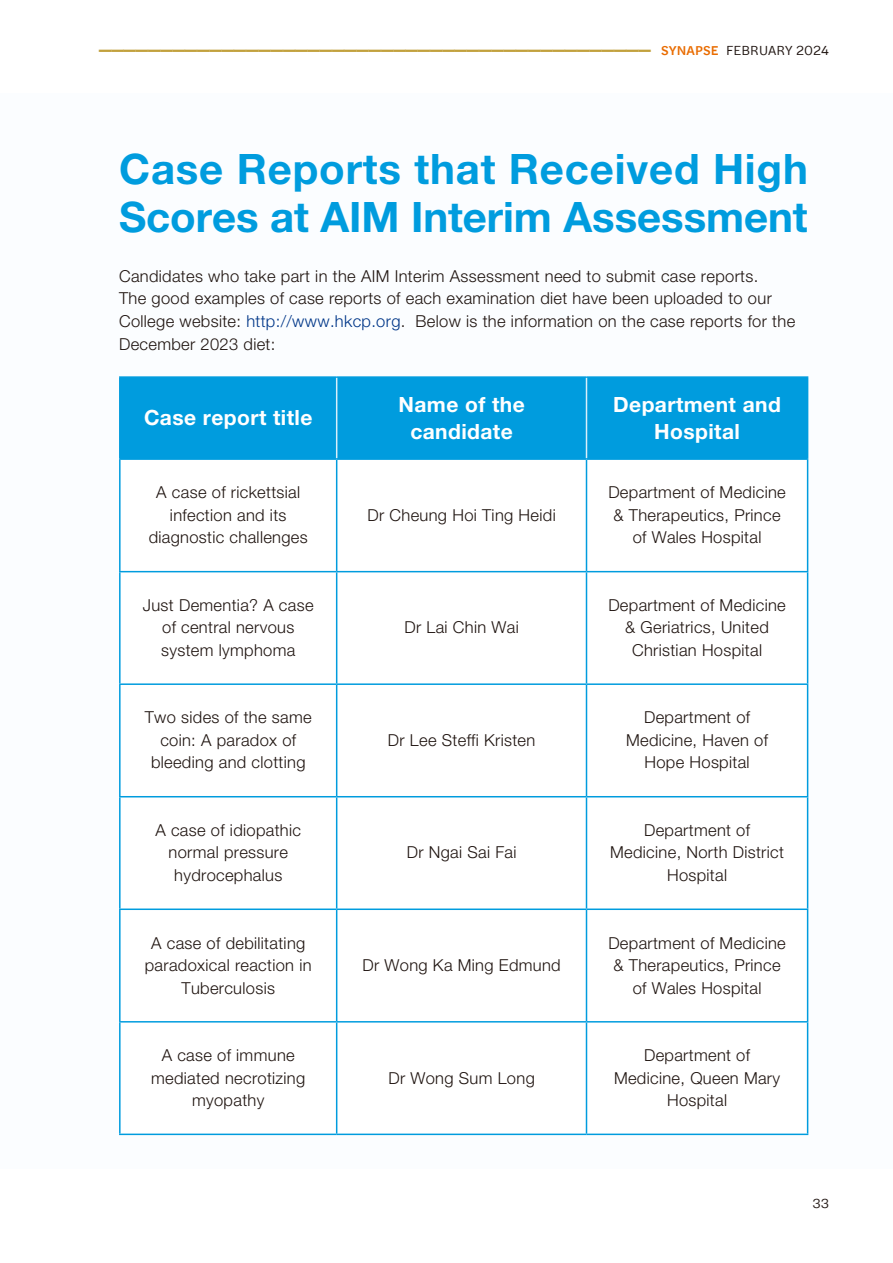
<style>
.page{position:relative;width:893px;height:1263px;background:#fff}
.page>*{position:absolute;margin:0;border:0;box-sizing:border-box;transform-origin:0 0}
.t1{font:700 42px/48px "Helvetica Neue LT Std";color:#009cde}
.t2{font:700 21px/27px "Helvetica Neue LT Std";letter-spacing:.02em;color:#fff;text-align:center}
.t3{font:600 18px "Halyard Text";color:#c2a13d}
.t4{font:300 16.5px/22.5px "Helvetica Neue LT Std";letter-spacing:.02em;color:#1f1410;text-align:center}
.t5{font:13.5px "Halyard Text";color:#1f1410}
.s1{font-weight:500;font-size:13.5px;color:#e96c00}
.s2{font-weight:400;font-size:13.5px;color:#1f1410}
.s3{color:#003688}
</style>
<div class="page">
<div style="left:0;top:94px;width:893px;height:1075px;background:#fbfdff"></div>
<div style="left:121px;top:378px;width:686px;height:80px;background:#009cde"></div>
<svg style="left:121px;top:460px;width:686px;height:673px"></svg>
<hr style="left:119px;top:376px;width:218px;height:2px;background:#009cde">
<hr style="left:119px;top:378px;width:2px;height:80px;background:#009cde">
<hr style="left:337px;top:376px;width:249px;height:2px;background:#009cde">
<hr style="left:586px;top:376px;width:222px;height:2px;background:#009cde">
<hr style="left:807px;top:378px;width:1px;height:80px;background:#009cde">
<hr style="left:119px;top:460px;width:2px;height:111px;background:#009cde">
<hr style="left:807px;top:460px;width:1px;height:111px;background:#009cde">
<hr style="left:119px;top:572px;width:2px;height:111px;background:#009cde">
<hr style="left:807px;top:572px;width:1px;height:111px;background:#009cde">
<hr style="left:119px;top:685px;width:2px;height:111px;background:#009cde">
<hr style="left:807px;top:685px;width:1px;height:111px;background:#009cde">
<hr style="left:119px;top:797px;width:2px;height:111px;background:#009cde">
<hr style="left:807px;top:797px;width:1px;height:111px;background:#009cde">
<hr style="left:119px;top:910px;width:2px;height:111px;background:#009cde">
<hr style="left:807px;top:910px;width:1px;height:111px;background:#009cde">
<hr style="left:119px;top:1022px;width:2px;height:111px;background:#009cde">
<hr style="left:807px;top:1022px;width:1px;height:111px;background:#009cde">
<hr style="left:119px;top:1133px;width:218px;height:2px;background:#009cde">
<hr style="left:337px;top:1133px;width:249px;height:2px;background:#009cde">
<hr style="left:586px;top:1133px;width:222px;height:2px;background:#009cde">
<hr style="left:336px;top:378px;width:1px;height:80px;background:#d8eefa">
<hr style="left:586px;top:378px;width:1px;height:80px;background:#d8eefa">
<hr style="left:119px;top:458px;width:218px;height:2px;background:#009cde">
<hr style="left:337px;top:458px;width:249px;height:2px;background:#009cde">
<hr style="left:336px;top:460px;width:1px;height:111px;background:#009cde">
<hr style="left:586px;top:458px;width:222px;height:2px;background:#009cde">
<hr style="left:586px;top:460px;width:1px;height:111px;background:#009cde">
<hr style="left:119px;top:571px;width:218px;height:1px;background:#009cde">
<hr style="left:337px;top:571px;width:249px;height:1px;background:#009cde">
<hr style="left:336px;top:572px;width:1px;height:111px;background:#009cde">
<hr style="left:586px;top:571px;width:222px;height:1px;background:#009cde">
<hr style="left:586px;top:572px;width:1px;height:111px;background:#009cde">
<hr style="left:119px;top:683px;width:218px;height:2px;background:#009cde">
<hr style="left:337px;top:683px;width:249px;height:2px;background:#009cde">
<hr style="left:336px;top:685px;width:1px;height:111px;background:#009cde">
<hr style="left:586px;top:683px;width:222px;height:2px;background:#009cde">
<hr style="left:586px;top:685px;width:1px;height:111px;background:#009cde">
<hr style="left:119px;top:796px;width:218px;height:1px;background:#009cde">
<hr style="left:337px;top:796px;width:249px;height:1px;background:#009cde">
<hr style="left:336px;top:797px;width:1px;height:111px;background:#009cde">
<hr style="left:586px;top:796px;width:222px;height:1px;background:#009cde">
<hr style="left:586px;top:797px;width:1px;height:111px;background:#009cde">
<hr style="left:119px;top:908px;width:218px;height:2px;background:#009cde">
<hr style="left:337px;top:908px;width:249px;height:2px;background:#009cde">
<hr style="left:336px;top:910px;width:1px;height:111px;background:#009cde">
<hr style="left:586px;top:908px;width:222px;height:2px;background:#009cde">
<hr style="left:586px;top:910px;width:1px;height:111px;background:#009cde">
<hr style="left:119px;top:1021px;width:218px;height:1px;background:#009cde">
<hr style="left:337px;top:1021px;width:249px;height:1px;background:#009cde">
<hr style="left:336px;top:1022px;width:1px;height:111px;background:#009cde">
<hr style="left:586px;top:1021px;width:222px;height:1px;background:#009cde">
<hr style="left:586px;top:1022px;width:1px;height:111px;background:#009cde">
<p class="t3" style="left:98px;top:38px;width:733px">————————————————————————————————————————————— <span class="s1">S Y N A P S E</span> <span class="s2">F E B R UA RY 2 0 24</span></p>
<h1 class="t1" style="left:119px;top:144px;width:690px">Case Reports that Received High<br>Scores at AIM Interim Assessment</h1>
<p class="t4" style="left:119px;top:264px;width:678px;text-align:left">Candidates who take part in the AIM Interim Assessment need to submit case reports.<br>The good examples of case reports of each examination diet have been uploaded to our College website: <span class="s3">http://www.hkcp.org</span>. Below is the information on the case reports for the December 2023 diet:</p>
<p class="t2" style="left:144px;top:404px;width:170px">Case report title</p>
<p class="t4" style="left:149px;top:481px;width:161px">A case of rickettsial infection and its diagnostic challenges</p>
<p class="t4" style="left:143px;top:593px;width:172px">Just Dementia? A case of central nervous system lymphoma</p>
<p class="t4" style="left:145px;top:706px;width:169px">Two sides of the same coin: A paradox of bleeding and clotting</p>
<p class="t4" style="left:155px;top:818px;width:147px">A case of idiopathic normal pressure hydrocephalus</p>
<p class="t4" style="left:145px;top:931px;width:168px">A case of debilitating paradoxical reaction in<br>Tuberculosis</p>
<p class="t4" style="left:151px;top:1043px;width:156px">A case of immune mediated necrotizing myopathy</p>
<p class="t2" style="left:398px;top:390px;width:128px">Name of the candidate</p>
<p class="t2" style="left:613px;top:390px;width:169px">Department and<br>Hospital</p>
<p class="t4" style="left:367px;top:503px;width:190px">Dr Cheung Hoi Ting Heidi</p>
<p class="t4" style="left:404px;top:616px;width:116px">Dr Lai Chin Wai</p>
<p class="t4" style="left:388px;top:728px;width:149px">Dr Lee Steffi Kristen</p>
<p class="t4" style="left:407px;top:841px;width:111px">Dr Ngai Sai Fai</p>
<p class="t4" style="left:362px;top:953px;width:200px">Dr Wong Ka Ming Edmund</p>
<p class="t4" style="left:388px;top:1066px;width:148px">Dr Wong Sum Long</p>
<p class="t4" style="left:608px;top:481px;width:179px">Department of Medicine &amp; Therapeutics, Prince of Wales Hospital</p>
<p class="t4" style="left:608px;top:593px;width:179px">Department of Medicine &amp; Geriatrics, United<br>Christian Hospital</p>
<p class="t4" style="left:626px;top:706px;width:143px">Department of<br>Medicine, Haven of<br>Hope Hospital</p>
<p class="t4" style="left:610px;top:818px;width:175px">Department of<br>Medicine, North District<br>Hospital</p>
<p class="t4" style="left:608px;top:931px;width:179px">Department of Medicine &amp; Therapeutics, Prince of Wales Hospital</p>
<p class="t4" style="left:614px;top:1043px;width:168px">Department of<br>Medicine, Queen Mary<br>Hospital</p>
<p class="t5" style="left:812px;top:1193px;width:18px">33</p>
</div>
